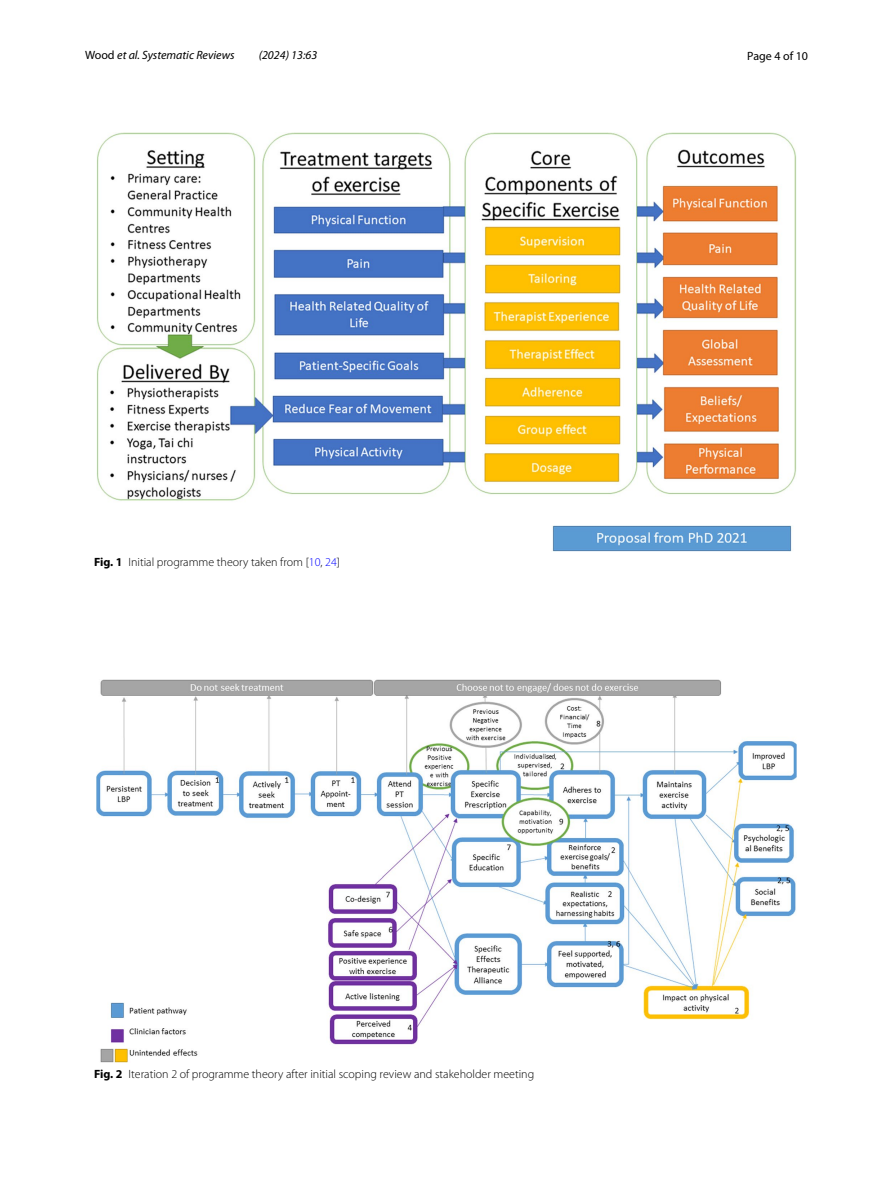
<style>
.page{position:relative;width:893px;height:1187px;background:#fff}
.page>*{position:absolute;margin:0;border:0;box-sizing:border-box;transform-origin:0 0}
.t1{font:300 12px "Myriad Pro";color:#000}
.t2{font:italic 12px "Myriad Pro";color:#000}
.t3{font:12px "Myriad Pro";color:#000}
.s1{font-style:normal}
.s2{font-weight:700}
.s3{color:#00f}
</style>
<div class="page">
<img style="left:96px;top:133px;width:701px;height:418px">
<img style="left:96px;top:679px;width:701px;height:383px">
<p class="t2" style="left:85px;top:48px;width:151px"><span class="s1">Wood</span> et al. Systematic Reviews</p>
<p class="t2" style="left:259px;top:48px;width:60px">(2024) 13:63</p>
<p class="t3" style="left:747px;top:48px;width:62px">Page 4 of 10</p>
<p class="t1" style="left:94px;top:556px;width:248px"><span class="s2">Fig. 1</span> Initial programme theory taken from [<span class="s3">10</span>, <span class="s3">24</span>]</p>
<p class="t1" style="left:94px;top:1067px;width:442px"><span class="s2">Fig. 2</span> Iteration 2 of programme theory after initial scoping review and stakeholder meeting</p>
</div>
